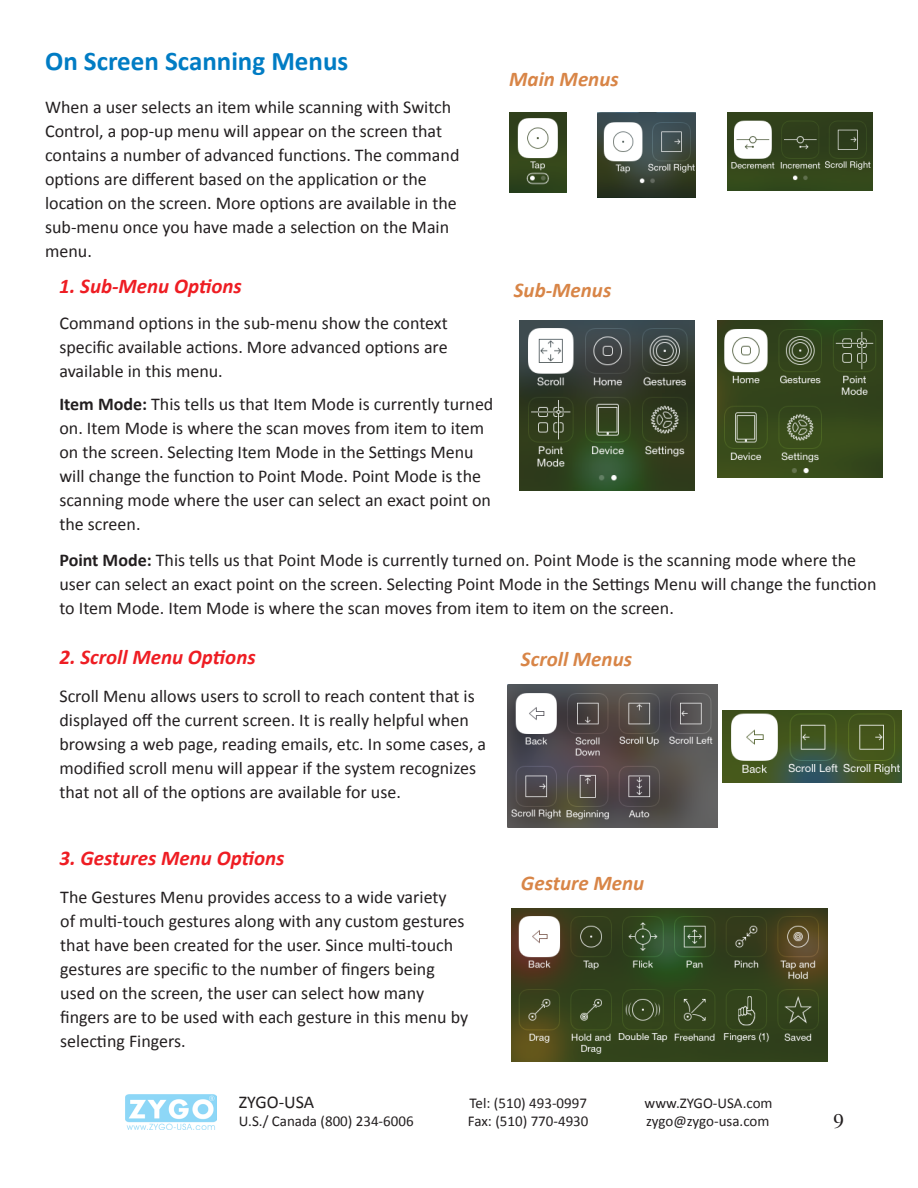
<style>
.page{position:relative;width:918px;height:1188px;background:#fff}
.page>*{position:absolute;margin:0;border:0;box-sizing:border-box;transform-origin:0 0}
.t1{font:700 27px "Calibri";color:#007cc4}
.t2{font:italic 700 21px "Calibri";color:#ee1d23}
.t3{font:italic 700 21px "Calibri";color:#d88547}
.t4{font:21px "Times";color:#231f20}
.t5{font:18px/24px "Calibri";color:#231f20}
.t6{font:15px "Calibri";color:#231f20}
.s1{font-weight:700}
</style>
<div class="page">
<img style="left:125px;top:1095px;width:92px;height:34px">
<img style="left:509px;top:113px;width:58px;height:80px">
<img style="left:598px;top:113px;width:98px;height:85px">
<img style="left:727px;top:113px;width:146px;height:78px">
<img style="left:520px;top:320px;width:174px;height:171px">
<img style="left:717px;top:320px;width:166px;height:157px">
<img style="left:723px;top:710px;width:179px;height:72px">
<img style="left:508px;top:684px;width:209px;height:144px">
<img style="left:512px;top:909px;width:316px;height:153px">
<p class="t1" style="left:45px;top:44px;width:305px">On Screen Scanning Menus</p>
<p class="t5" style="left:45px;top:94px;width:416px">When a user selects an item while scanning with Switch Control, a pop-up menu will appear on the screen that contains a number of advanced functions. The command options are different based on the application or the location on the screen. More options are available in the sub-menu once you have made a selection on the Main menu.</p>
<p class="t2" style="left:59px;top:273px;width:184px">1. Sub-Menu Options</p>
<p class="t5" style="left:59px;top:311px;width:390px">Command options in the sub-menu show the context specific available actions. More advanced options are</p>
<p class="t5" style="left:59px;top:359px;width:165px">available in this menu.</p>
<p class="t5" style="left:59px;top:392px;width:436px"><span class="s1">Item Mode:</span> This tells us that Item Mode is currently turned on. Item Mode is where the scan moves from item to item on the screen. Selecting Item Mode in the Settings Menu will change the function to Point Mode. Point Mode is the scanning mode where the user can select an exact point on the screen.</p>
<p class="t3" style="left:509px;top:66px;width:111px">Main Menus</p>
<p class="t3" style="left:514px;top:277px;width:99px">Sub-Menus</p>
<p class="t5" style="left:59px;top:547px;width:819px"><span class="s1">Point Mode:</span> This tells us that Point Mode is currently turned on. Point Mode is the scanning mode where the user can select an exact point on the screen. Selecting Point Mode in the Settings Menu will change the function to Item Mode. Item Mode is where the scan moves from item to item on the screen.</p>
<p class="t2" style="left:59px;top:644px;width:198px">2. Scroll Menu Options</p>
<p class="t5" style="left:59px;top:683px;width:428px">Scroll Menu allows users to scroll to reach content that is displayed off the current screen. It is really helpful when browsing a web page, reading emails, etc. In some cases, a modified scroll menu will appear if the system recognizes that not all of the options are available for use.</p>
<p class="t2" style="left:59px;top:845px;width:227px">3. Gestures Menu Options</p>
<p class="t5" style="left:60px;top:884px;width:388px">The Gestures Menu provides access to a wide variety</p>
<p class="t5" style="left:60px;top:908px;width:406px">of multi-touch gestures along with any custom gestures that have been created for the user. Since multi-touch gestures are specific to the number of fingers being used on the screen, the user can select how many</p>
<p class="t5" style="left:60px;top:1004px;width:410px">fingers are to be used with each gesture in this menu by selecting Fingers.</p>
<p class="t3" style="left:521px;top:646px;width:113px">Scroll Menus</p>
<p class="t3" style="left:521px;top:870px;width:125px">Gesture Menu</p>
<p class="t5" style="left:239px;top:1089px;width:77px">ZYGO-USA</p>
<p class="t6" style="left:470px;top:1094px;width:119px">Tel: (510) 493-0997</p>
<p class="t6" style="left:645px;top:1094px;width:129px">www.ZYGO-USA.com</p>
<p class="t6" style="left:239px;top:1112px;width:176px">U.S./ Canada (800) 234-6006</p>
<p class="t6" style="left:468px;top:1112px;width:122px">Fax: (510) 770-4930</p>
<p class="t6" style="left:646px;top:1112px;width:125px">zygo@zygo-usa.com</p>
<p class="t4" style="left:833px;top:1109px;width:12px">9</p>
</div>
